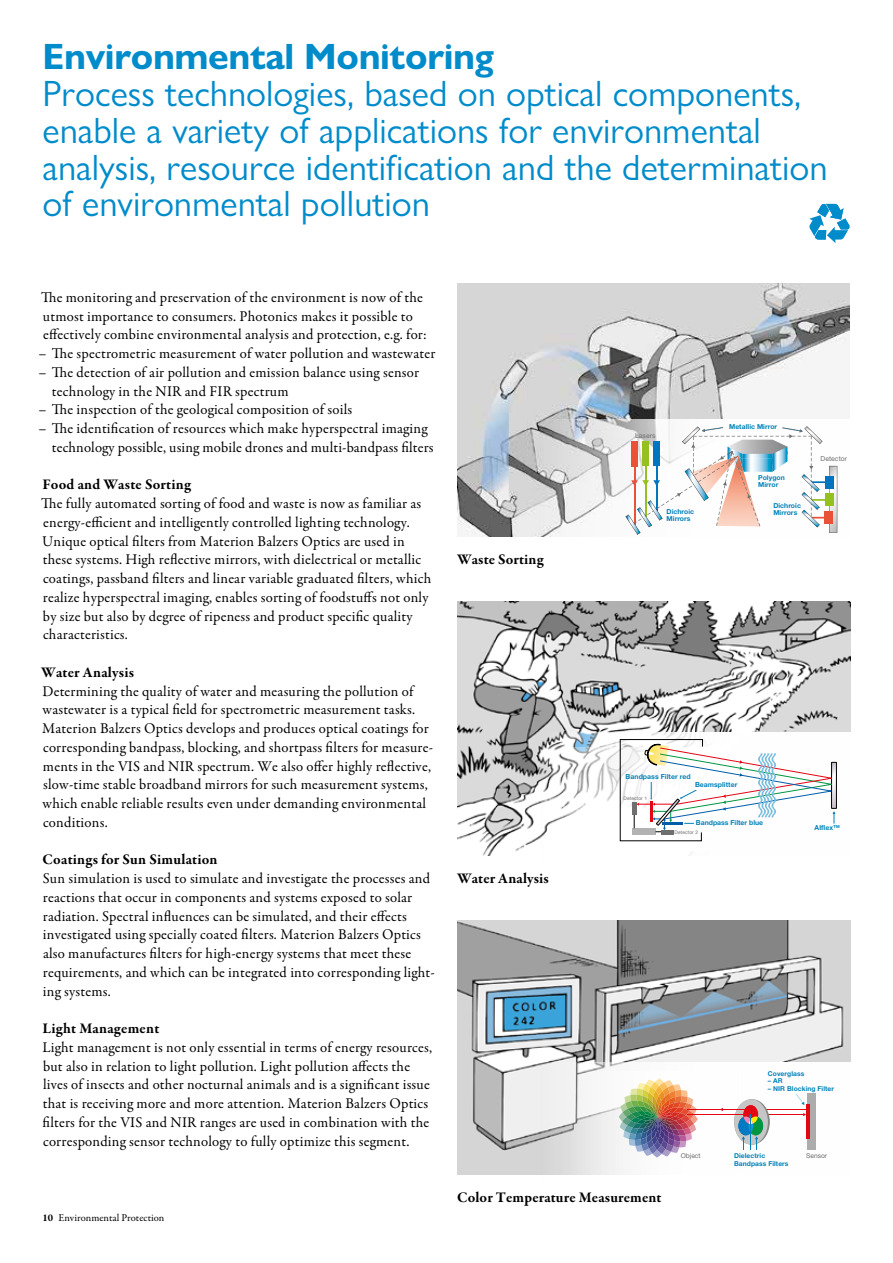
<style>
.page{position:relative;width:893px;height:1263px;background:#fff}
.page>*{position:absolute;margin:0;border:0;box-sizing:border-box;transform-origin:0 0}
.t1{font:36.75px/36.8px "Gill Sans Nova";color:#008bcb}
.t2{font:700 36.75px "Gill Sans Nova";letter-spacing:-.01em;color:#008bcb}
.t3{font:15px/18.8px "Garamond Premr Pro";letter-spacing:.015em;color:#000}
.t4{font:700 15px "Garamond Premr Pro";letter-spacing:.015em;color:#000}
.t5{font:10.5px "Garamond Premr Pro";color:#000}
.t6{font:700 6.9px/6.9px "Helvetica Neue";letter-spacing:.005em;color:#0082b9}
.t7{font:6.9px "Helvetica Neue";color:#706f6f}
.t8{font:700 6.75px/8.1px "Helvetica Neue";letter-spacing:.01em;color:#0082b9}
.t9{font:6.75px "Helvetica Neue";color:#706f6f}
.t10{font:4.95px "Helvetica Neue";letter-spacing:.01em;color:#706f6f}
.s1{font-weight:700}
</style>
<div class="page">
<svg style="left:809px;top:204px;width:40px;height:39px"></svg>
<img style="left:457px;top:283px;width:393px;height:254px">
<img style="left:458px;top:921px;width:392px;height:253px">
<img style="left:458px;top:602px;width:392px;height:254px">
<img style="left:539px;top:419px;width:311px;height:118px">
<img style="left:542px;top:1062px;width:308px;height:113px">
<hr style="left:719px;top:1114px;width:85px;height:1px;background:#e30613">
<hr style="left:764px;top:1109px;width:42px;height:1px;background:#e30613">
<div style="left:807px;top:1093px;width:9px;height:57px;background:#acacac"></div>
<hr style="left:806px;top:1105px;width:3px;height:34px;background:#e30613">
<svg style="left:734px;top:1099px;width:36px;height:46px"></svg>
<div style="left:734px;top:1099px;width:34px;height:46px;background:#c6c6c6;border-radius:50%"></div>
<img style="left:620px;top:1079px;width:77px;height:77px">
<hr style="left:687px;top:1114px;width:58px;height:1px;background:#e30613">
<hr style="left:687px;top:1109px;width:65px;height:1px;background:#e30613">
<svg style="left:738px;top:1105px;width:25px;height:45px"></svg>
<hr style="left:750px;top:1115px;width:1px;height:35px;background:#0082b9">
<svg style="left:796px;top:1094px;width:8px;height:11px"></svg>
<img style="left:542px;top:850px;width:308px;height:6px">
<img style="left:542px;top:732px;width:308px;height:118px">
<svg style="left:620px;top:739px;width:216px;height:102px"></svg>
<svg style="left:625px;top:426px;width:212px;height:109px"></svg>
<h1 class="t2" style="left:43px;top:34px;width:453px">Environmental Monitoring</h1>
<h1 class="t1" style="left:43px;top:75px;width:787px">Process technologies, based on optical components, enable a variety of applications for environmental analysis, resource identification and the determination of environmental pollution</h1>
<p class="t3" style="left:41px;top:288px;width:387px">The monitoring and preservation of the environment is now of the utmost importance to consumers. Photonics makes it possible to effectively combine environmental analysis and protection, e.g. for:</p>
<p class="t3" style="left:39px;top:344px;width:398px">– The spectrometric measurement of water pollution and wastewater</p>
<p class="t3" style="left:52px;top:363px;width:369px;text-indent:-13px">– The detection of air pollution and emission balance using sensor technology in the NIR and FIR spectrum</p>
<p class="t3" style="left:39px;top:401px;width:315px">– The inspection of the geological composition of soils</p>
<p class="t3" style="left:52px;top:419px;width:383px;text-indent:-13px">– The identification of resources which make hyperspectral imaging technology possible, using mobile drones and multi-bandpass filters</p>
<p class="t4" style="left:43px;top:475px;width:150px">Food and Waste Sorting</p>
<p class="t3" style="left:41px;top:494px;width:392px">The fully automated sorting of food and waste is now as familiar as energy-efficient and intelligently controlled lighting technology.<br>Unique optical filters from Materion Balzers Optics are used in these systems. High reflective mirrors, with dielectrical or metallic coatings, passband filters and linear variable graduated filters, which realize hyperspectral imaging, enables sorting of foodstuffs not only by size but also by degree of ripeness and product specific quality characteristics.</p>
<p class="t4" style="left:41px;top:663px;width:94px">Water Analysis</p>
<p class="t3" style="left:42px;top:682px;width:392px">Determining the quality of water and measuring the pollution of wastewater is a typical field for spectrometric measurement tasks.<br>Materion Balzers Optics develops and produces optical coatings for corresponding bandpass, blocking, and shortpass filters for measure&shy;ments in the VIS and NIR spectrum. We also offer highly reflective, slow-time stable broadband mirrors for such measurement systems, which enable reliable results even under demanding environmental conditions.</p>
<p class="t4" style="left:43px;top:850px;width:176px">Coatings for Sun Simulation</p>
<p class="t3" style="left:43px;top:869px;width:394px">Sun simulation is used to simulate and investigate the processes and reactions that occur in components and systems exposed to solar radiation. Spectral influences can be simulated, and their effects investigated using specially coated filters. Materion Balzers Optics also manufactures filters for high-energy systems that meet these requirements, and which can be integrated into corresponding light&shy;ing systems.</p>
<p class="t4" style="left:42px;top:1019px;width:118px">Light Management</p>
<p class="t3" style="left:42px;top:1038px;width:391px">Light management is not only essential in terms of energy resources, but also in relation to light pollution. Light pollution affects the lives of insects and other nocturnal animals and is a significant issue that is receiving more and more attention. Materion Balzers Optics filters for the VIS and NIR ranges are used in combination with the corresponding sensor technology to fully optimize this segment.</p>
<p class="t5" style="left:43px;top:1211px;width:123px"><span class="s1">10</span> Environmental Protection</p>
<p class="t4" style="left:457px;top:550px;width:88px">Waste Sorting</p>
<p class="t7" style="left:635px;top:431px;width:22px">Lasers</p>
<p class="t6" style="left:667px;top:508px;width:29px">Dichroic<br>Mirrors</p>
<p class="t6" style="left:729px;top:423px;width:50px">Metallic Mirror</p>
<p class="t6" style="left:758px;top:475px;width:28px">Polygon<br>Mirror</p>
<p class="t6" style="left:773px;top:502px;width:29px">Dichroic<br>Mirrors</p>
<p class="t7" style="left:821px;top:454px;width:28px">Detector</p>
<p class="t4" style="left:457px;top:869px;width:93px">Water Analysis</p>
<p class="t6" style="left:626px;top:772px;width:67px">Bandpass Filter red</p>
<p class="t10" style="left:624px;top:796px;width:25px">Detector 1</p>
<p class="t6" style="left:695px;top:781px;width:44px">Beamsplitter</p>
<p class="t6" style="left:696px;top:819px;width:69px">Bandpass Filter blue</p>
<p class="t10" style="left:675px;top:829px;width:25px">Detector 2</p>
<p class="t6" style="left:815px;top:824px;width:27px">Alflex™</p>
<p class="t8" style="left:768px;top:1069px;width:38px">Coverglass</p>
<p class="t8" style="left:768px;top:1076px;width:16px">– AR</p>
<p class="t8" style="left:768px;top:1084px;width:68px">– NIR Blocking Filter</p>
<p class="t9" style="left:681px;top:1151px;width:21px">Object</p>
<p class="t9" style="left:806px;top:1151px;width:23px">Sensor</p>
<p class="t8" style="left:734px;top:1151px;width:56px">Dielectric<br>Bandpass Filters</p>
<p class="t4" style="left:457px;top:1188px;width:206px">Color Temperature Measurement</p>
</div>
